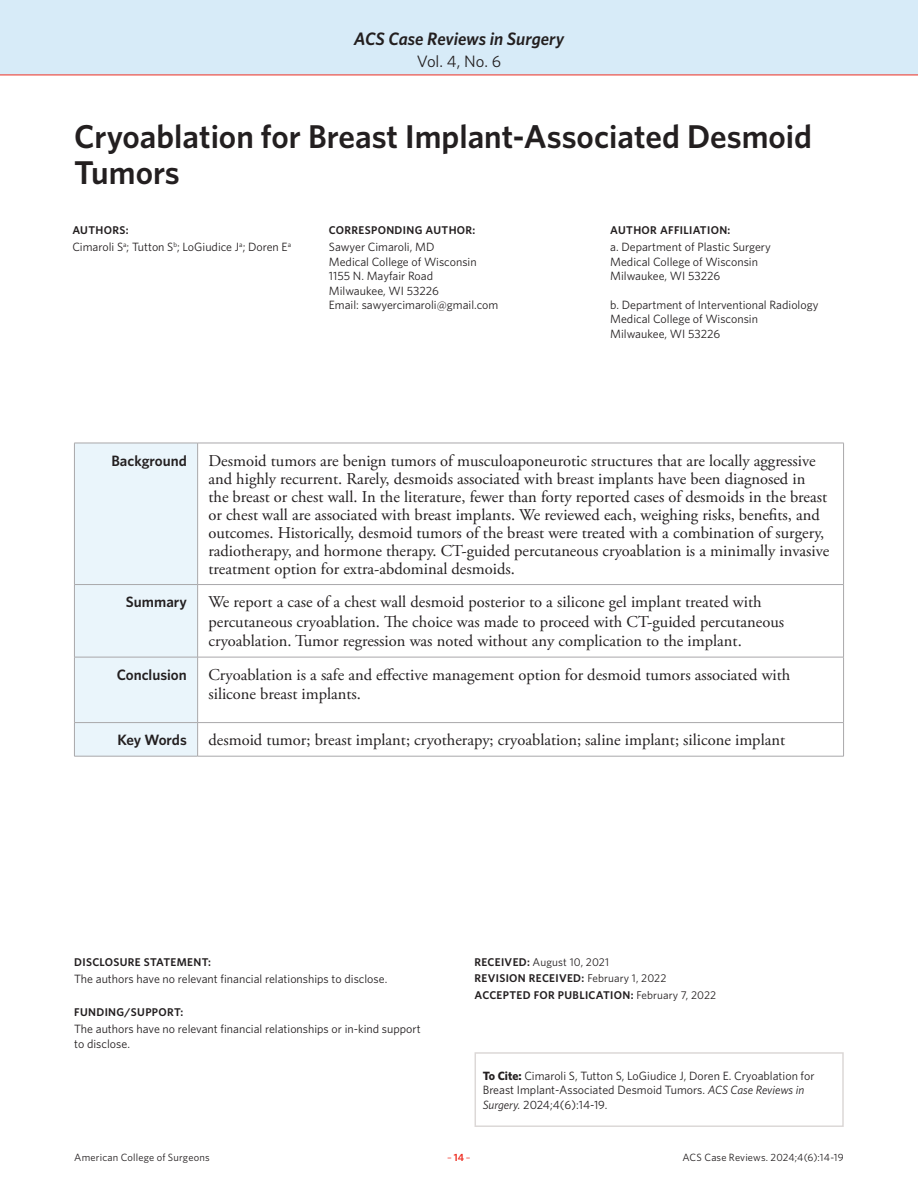
<style>
.page{position:relative;width:918px;height:1188px;background:#fff}
.page>*{position:absolute;margin:0;border:0;box-sizing:border-box;transform-origin:0 0}
.Article_Title{font:600 33px/36px "Whitney";color:#231f20}
.t1{font:italic 600 18px "Whitney";letter-spacing:-.005em;color:#231f20}
.Chart_Body{font:16.5px/18px "Adobe Garamond Pro";color:#231f20}
.t2{font:16.5px "Whitney";color:#231f20}
.Chart_Head{font:600 15px "Whitney";color:#231f20}
.Authors_Body{font:12px/14.4px "Whitney";color:#231f20}
.Article_Body_no_indent{font:12px/14.4px "Whitney";color:#231f20}
.Authors_Head{font:600 11.25px "Whitney";letter-spacing:.03em;color:#231f20}
.Authors_Head-2{font:11.25px "Whitney";letter-spacing:.01em;color:#231f20}
.t3{font:10.5px "Whitney";letter-spacing:.015em;color:#231f20}
.t4{font:10.5px "Whitney";color:#ee2e22}
.s1{font-weight:600}
.s2{font-weight:400}
.s3{font-weight:700}
.s4{font-style:italic}
</style>
<div class="page">
<div style="left:0;top:0;width:918px;height:75px;background:#d7ebf8"></div>
<hr style="left:0;top:75px;width:918px;height:1px;background:#ee2e22">
<div style="left:75px;top:444px;width:122px;height:312px;background:#eaf5fb"></div>
<hr style="left:74px;top:443px;width:124px;height:1px;background:#a9a8aa">
<hr style="left:74px;top:443px;width:1px;height:141px;background:#a9a8aa">
<hr style="left:198px;top:443px;width:646px;height:1px;background:#a9a8aa">
<hr style="left:197px;top:443px;width:1px;height:141px;background:#a9a8aa">
<hr style="left:843px;top:443px;width:1px;height:141px;background:#a9a8aa">
<hr style="left:74px;top:584px;width:124px;height:1px;background:#a9a8aa">
<hr style="left:74px;top:585px;width:1px;height:72px;background:#a9a8aa">
<hr style="left:198px;top:584px;width:646px;height:1px;background:#a9a8aa">
<hr style="left:197px;top:585px;width:1px;height:72px;background:#a9a8aa">
<hr style="left:843px;top:585px;width:1px;height:72px;background:#a9a8aa">
<hr style="left:74px;top:657px;width:124px;height:1px;background:#a9a8aa">
<hr style="left:74px;top:657px;width:1px;height:65px;background:#a9a8aa">
<hr style="left:198px;top:657px;width:646px;height:1px;background:#a9a8aa">
<hr style="left:197px;top:657px;width:1px;height:65px;background:#a9a8aa">
<hr style="left:843px;top:657px;width:1px;height:65px;background:#a9a8aa">
<hr style="left:74px;top:722px;width:124px;height:1px;background:#a9a8aa">
<hr style="left:74px;top:723px;width:1px;height:33px;background:#a9a8aa">
<hr style="left:198px;top:722px;width:646px;height:1px;background:#a9a8aa">
<hr style="left:197px;top:723px;width:1px;height:33px;background:#a9a8aa">
<hr style="left:843px;top:723px;width:1px;height:33px;background:#a9a8aa">
<hr style="left:74px;top:756px;width:124px;height:1px;background:#a9a8aa">
<hr style="left:198px;top:756px;width:646px;height:1px;background:#a9a8aa">
<div style="left:475px;top:1052px;width:369px;height:75px;border:2px solid #dcd8d7"></div>
<p class="t1" style="left:354px;top:26px;width:212px">ACS Case Reviews in Surgery</p>
<p class="t2" style="left:417px;top:50px;width:86px">Vol. 4, No. 6</p>
<p class="Article_Title" style="left:74px;top:118px;width:739px">Cryoablation for Breast Implant-Associated Desmoid<br>Tumors</p>
<p class="Authors_Head" style="left:72px;top:222px;width:58px">AUTHORS:</p>
<p class="Authors_Head" style="left:329px;top:222px;width:148px">CORRESPONDING AUTHOR:</p>
<p class="Authors_Head" style="left:610px;top:222px;width:122px">AUTHOR AFFILIATION:</p>
<p class="Authors_Body" style="left:72px;top:240px;width:220px">Cimaroli S<sup>a</sup>; Tutton S<sup>b</sup>; LoGiudice J<sup>a</sup>; Doren E<sup>a</sup></p>
<p class="Authors_Body" style="left:329px;top:240px;width:107px">Sawyer Cimaroli, MD</p>
<p class="Authors_Body" style="left:329px;top:254px;width:149px">Medical College of Wisconsin</p>
<p class="Authors_Body" style="left:329px;top:268px;width:106px">1155 N. Mayfair Road</p>
<p class="Authors_Body" style="left:329px;top:283px;width:112px">Milwaukee, WI 53226</p>
<p class="Authors_Body" style="left:329px;top:297px;width:171px">Email: sawyercimaroli@gmail.com</p>
<p class="Authors_Body" style="left:610px;top:240px;width:162px">a. Department of Plastic Surgery</p>
<p class="Authors_Body" style="left:610px;top:254px;width:149px">Medical College of Wisconsin</p>
<p class="Authors_Body" style="left:610px;top:268px;width:112px">Milwaukee, WI 53226</p>
<p class="Authors_Body" style="left:610px;top:297px;width:210px">b. Department of Interventional Radiology</p>
<p class="Authors_Body" style="left:610px;top:312px;width:149px">Medical College of Wisconsin</p>
<p class="Authors_Body" style="left:610px;top:326px;width:112px">Milwaukee, WI 53226</p>
<p class="Chart_Head" style="left:111px;top:451px;width:77px">Background</p>
<p class="Chart_Body" style="left:208px;top:452px;width:622px">Desmoid tumors are benign tumors of musculoaponeurotic structures that are locally aggressive and highly recurrent. Rarely, desmoids associated with breast implants have been diagnosed in the breast or chest wall. In the literature, fewer than forty reported cases of desmoids in the breast or chest wall are associated with breast implants. We reviewed each, weighing risks, benefits, and outcomes. Historically, desmoid tumors of the breast were treated with a combination of surgery, radiotherapy, and hormone therapy. CT-guided percutaneous cryoablation is a minimally invasive treatment option for extra-abdominal desmoids.</p>
<p class="Chart_Head" style="left:126px;top:592px;width:62px">Summary</p>
<p class="Chart_Body" style="left:208px;top:593px;width:577px;line-height:19.5px">We report a case of a chest wall desmoid posterior to a silicone gel implant treated with percutaneous cryoablation. The choice was made to proceed with CT-guided percutaneous cryoablation. Tumor regression was noted without any complication to the implant.</p>
<p class="Chart_Head" style="left:117px;top:665px;width:72px">Conclusion</p>
<p class="Chart_Body" style="left:208px;top:665px;width:584px;line-height:19.5px">Cryoablation is a safe and effective management option for desmoid tumors associated with silicone breast implants.</p>
<p class="Chart_Head" style="left:118px;top:730px;width:71px">Key Words</p>
<p class="Chart_Body" style="left:208px;top:732px;width:578px">desmoid tumor; breast implant; cryotherapy; cryoablation; saline implant; silicone implant</p>
<p class="Authors_Head" style="left:74px;top:955px;width:138px">DISCLOSURE STATEMENT:</p>
<p class="Authors_Body" style="left:74px;top:972px;width:315px">The authors have no relevant financial relationships to disclose.</p>
<p class="Authors_Head" style="left:74px;top:1005px;width:111px">FUNDING/SUPPORT:</p>
<p class="Article_Body_no_indent" style="left:74px;top:1022px;width:348px">The authors have no relevant financial relationships or in-kind support to disclose.</p>
<p class="Authors_Head-2" style="left:475px;top:955px;width:136px"><span class="s1">RECEIVED:</span> August 10, 2021</p>
<p class="Authors_Head" style="left:475px;top:971px;width:193px">REVISION RECEIVED: <span class="s2">February 1, 2022</span></p>
<p class="Authors_Head" style="left:475px;top:987px;width:243px">ACCEPTED FOR PUBLICATION: <span class="s2">February 7, 2022</span></p>
<p class="Authors_Body" style="left:483px;top:1068px;width:333px"><span class="s3">To Cite:</span> Cimaroli S, Tutton S, LoGiudice J, Doren E. Cryoablation for<br>Breast Implant-Associated Desmoid Tumors. <span class="s4">ACS Case Reviews in<br>Surgery.</span> 2024;4(6):14-19.</p>
<p class="t3" style="left:74px;top:1150px;width:137px">American College of Surgeons</p>
<p class="t4" style="left:447px;top:1150px;width:25px">–<span class="s1">14</span>–</p>
<p class="t3" style="left:682px;top:1150px;width:163px">ACS Case Reviews. 2024;4(6):14-19</p>
</div>
